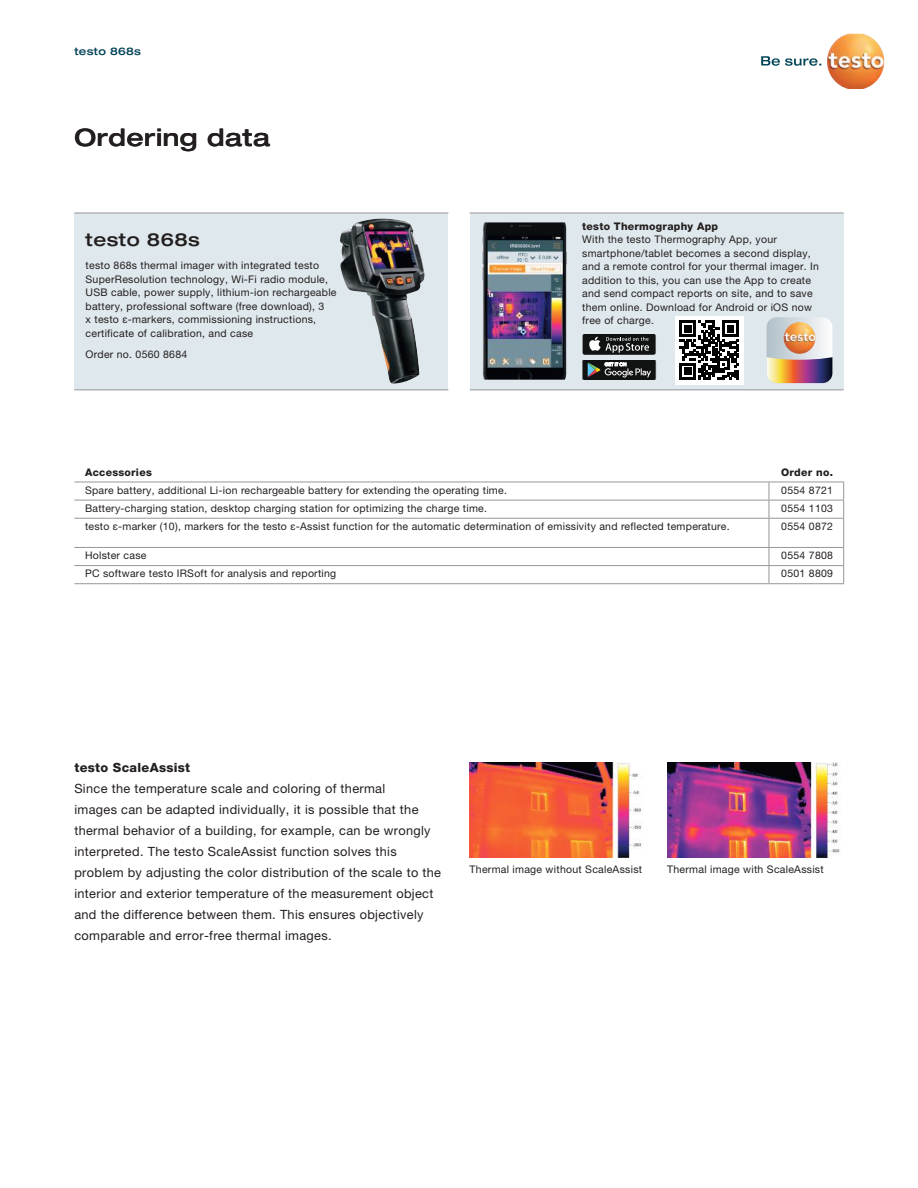
<style>
.page{position:relative;width:918px;height:1188px;background:#fff}
.page>*{position:absolute;margin:0;border:0;box-sizing:border-box;transform-origin:0 0}
.t1{font:500 expanded 24px "Helvetica Neue LTW1 G";letter-spacing:.025em;color:#241f1f}
.t2{font:500 expanded 18px "Helvetica Neue LTW1 G";letter-spacing:.025em;color:#241f1f}
.t3{font:12.75px/21px "Helvetica Neue LTW1 G";letter-spacing:.025em;color:#241f1f}
.t4{font:800 12.75px "Helvetica Neue LTW1 G";letter-spacing:.025em;color:#241f1f}
.t5{font:10.5px/13.5px "Helvetica Neue LTW1 G";letter-spacing:.025em;color:#241f1f}
.t6{font:800 10.5px "Helvetica Neue LTW1 G";letter-spacing:.025em;color:#241f1f}
.t7{font:500 expanded 10.5px "Helvetica Neue LTW1 G";letter-spacing:.025em;color:#014358}
</style>
<div class="page">
<div style="left:74px;top:213px;width:374px;height:176px;background:#dfe8ed"></div>
<hr style="left:74px;top:213px;width:374px;height:1px;background:#969698">
<hr style="left:74px;top:389px;width:374px;height:1px;background:#969698">
<div style="left:470px;top:213px;width:374px;height:176px;background:#dfe8ed"></div>
<hr style="left:470px;top:213px;width:374px;height:1px;background:#969698">
<hr style="left:470px;top:389px;width:374px;height:1px;background:#969698">
<img style="left:482px;top:222px;width:85px;height:158px">
<img style="left:340px;top:219px;width:85px;height:165px">
<img style="left:470px;top:763px;width:172px;height:94px">
<img style="left:667px;top:763px;width:173px;height:94px">
<svg style="left:761px;top:56px;width:60px;height:10px"></svg>
<img style="left:827px;top:34px;width:57px;height:55px">
<hr style="left:74px;top:482px;width:695px;height:1px;background:#969698">
<hr style="left:769px;top:482px;width:75px;height:1px;background:#969698">
<hr style="left:74px;top:500px;width:695px;height:1px;background:#969698">
<hr style="left:769px;top:500px;width:75px;height:1px;background:#969698">
<hr style="left:74px;top:518px;width:695px;height:1px;background:#969698">
<hr style="left:769px;top:518px;width:75px;height:1px;background:#969698">
<hr style="left:74px;top:547px;width:695px;height:1px;background:#969698">
<hr style="left:769px;top:547px;width:75px;height:1px;background:#969698">
<hr style="left:74px;top:565px;width:695px;height:1px;background:#969698">
<hr style="left:769px;top:565px;width:75px;height:1px;background:#969698">
<svg style="left:769px;top:482px;width:1px;height:101px"></svg>
<svg style="left:843px;top:482px;width:1px;height:101px"></svg>
<hr style="left:74px;top:583px;width:695px;height:1px;background:#969698">
<hr style="left:769px;top:583px;width:75px;height:1px;background:#969698">
<svg style="left:582px;top:360px;width:74px;height:20px"></svg>
<svg style="left:582px;top:334px;width:74px;height:20px"></svg>
<svg style="left:767px;top:317px;width:65px;height:66px"></svg>
<img style="left:784px;top:322px;width:31px;height:32px;border-radius:16px">
<div style="left:675px;top:316px;width:68px;height:68px;background:#fff"></div>
<svg style="left:680px;top:320px;width:59px;height:60px"></svg>
<p class="t7" style="left:74px;top:44px;width:68px">testo 868s</p>
<h1 class="t1" style="left:74px;top:122px;width:197px">Ordering data</h1>
<h2 class="t2" style="left:86px;top:228px;width:116px">testo 868s</h2>
<p class="t5" style="left:86px;top:259px;width:253px">testo 868s thermal imager with integrated testo SuperResolution technology, Wi-Fi radio module, USB cable, power supply, lithium‑ion rechargeable battery, professional software (free download), 3<br>x testo ε-markers, commissioning instructions, certificate of calibration, and case</p>
<p class="t5" style="left:86px;top:347px;width:103px">Order no. 0560 8684</p>
<p class="t6" style="left:582px;top:220px;width:138px">testo Thermography App</p>
<p class="t5" style="left:582px;top:233px;width:238px">With the testo Thermography App, your smartphone/tablet becomes a second display, and a remote control for your thermal imager. In addition to this, you can use the App to create and send compact reports on site, and to save them online. Download for Android or iOS now free of charge.</p>
<p class="t6" style="left:85px;top:466px;width:68px">Accessories</p>
<p class="t6" style="left:781px;top:466px;width:53px">Order no.</p>
<p class="t5" style="left:85px;top:483px;width:423px">Spare battery, additional Li-ion rechargeable battery for extending the operating time.</p>
<p class="t5" style="left:781px;top:483px;width:53px">0554 8721</p>
<p class="t5" style="left:85px;top:501px;width:404px">Battery-charging station, desktop charging station for optimizing the charge time.</p>
<p class="t5" style="left:781px;top:501px;width:53px">0554 1103</p>
<p class="t5" style="left:85px;top:519px;width:646px">testo ε-marker (10), markers for the testo ε-Assist function for the automatic determination of emissivity and reflected temperature.</p>
<p class="t5" style="left:781px;top:519px;width:53px">0554 0872</p>
<p class="t5" style="left:85px;top:549px;width:63px">Holster case</p>
<p class="t5" style="left:781px;top:549px;width:53px">0554 7808</p>
<p class="t5" style="left:85px;top:567px;width:253px">PC software testo IRSoft for analysis and reporting</p>
<p class="t5" style="left:781px;top:567px;width:53px">0501 8809</p>
<p class="t4" style="left:74px;top:760px;width:117px">testo ScaleAssist</p>
<p class="t3" style="left:74px;top:778px;width:368px">Since the temperature scale and coloring of thermal<br>images can be adapted individually, it is possible that the thermal behavior of a building, for example, can be wrongly interpreted. The testo ScaleAssist function solves this problem by adjusting the color distribution of the scale to the interior and exterior temperature of the measurement object and the difference between them. This ensures objectively comparable and error-free thermal images.</p>
<p class="t5" style="left:470px;top:862px;width:174px">Thermal image without ScaleAssist</p>
<p class="t5" style="left:667px;top:862px;width:158px">Thermal image with ScaleAssist</p>
</div>
